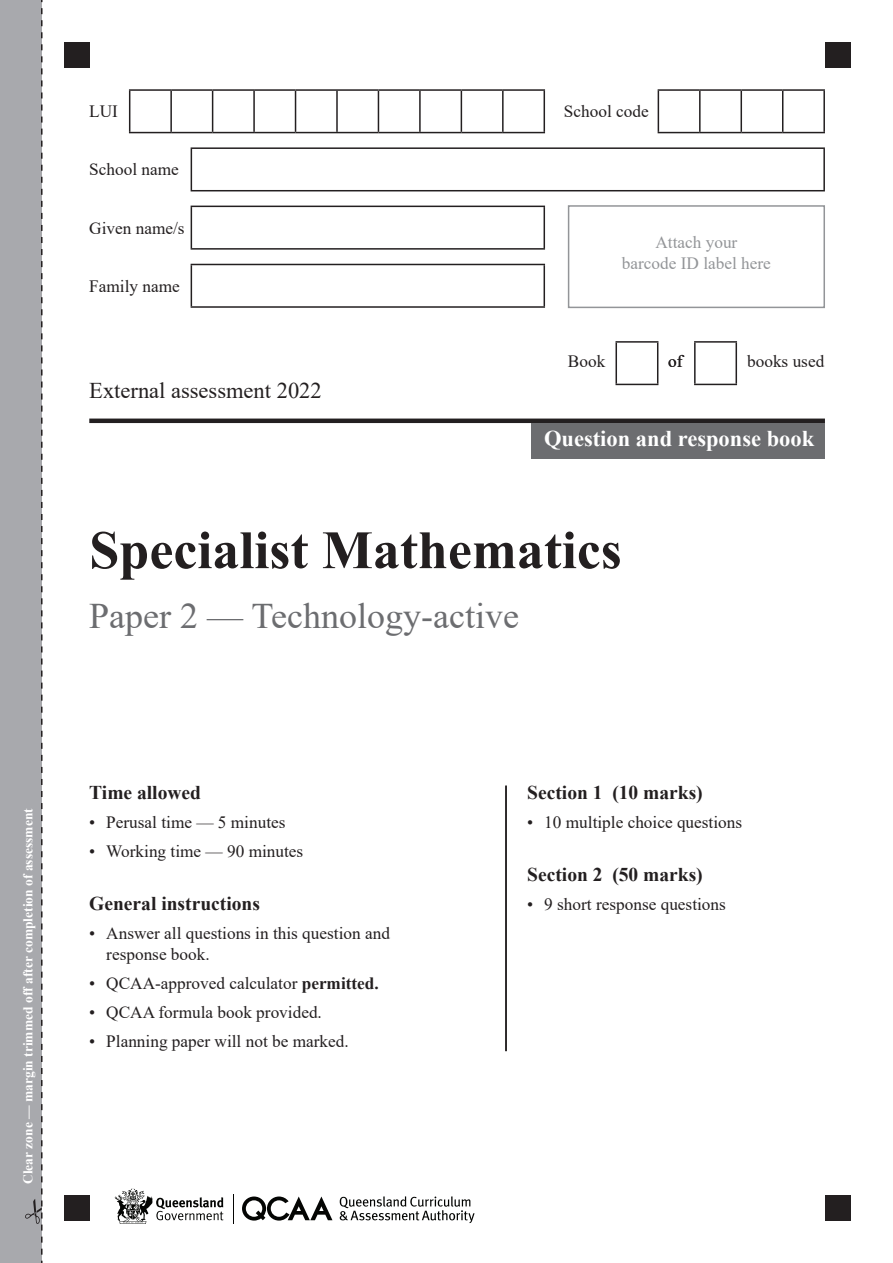
<style>
.page{position:relative;width:893px;height:1263px;background:#fff}
.page>*{position:absolute;margin:0;border:0;box-sizing:border-box;transform-origin:0 0}
.t1{font:700 54px "Times New Roman";color:#231f20}
.t2{font:36px "Times New Roman";color:#6c6d70}
.t3{font:700 22.5px "Times New Roman";color:#fff}
.t4{font:22.5px "Times New Roman";color:#231f20}
.t5{font:700 19.5px "Times New Roman";color:#231f20}
.t6{font:17.25px/20.7px "Times New Roman";color:#231f20}
.t7{font:17.25px/21px "Times New Roman";color:#939598;text-align:center}
.t8{font:700 13.5px "Times New Roman";color:#fff}
.s1{font-weight:700}
</style>
<div class="page">
<div style="left:0;top:0;width:25px;height:1263px;background:#a8a9ad"></div>
<svg style="left:25px;top:0;width:18px;height:1263px;background:#a5a6a9"></svg>
<div style="left:64px;top:43px;width:25px;height:25px;background:#231f20"></div>
<div style="left:64px;top:1195px;width:25px;height:25px;background:#231f20"></div>
<div style="left:825px;top:43px;width:25px;height:25px;background:#231f20"></div>
<div style="left:825px;top:1195px;width:25px;height:25px;background:#231f20"></div>
<svg style="left:242px;top:1196px;width:90px;height:24px"></svg>
<svg style="left:115px;top:1188px;width:108px;height:36px"></svg>
<hr style="left:233px;top:1194px;width:1px;height:30px;background:#040503">
<svg style="left:340px;top:1196px;width:135px;height:27px"></svg>
<hr style="left:89px;top:419px;width:736px;height:4px;background:#231f20">
<div style="left:531px;top:423px;width:294px;height:36px;background:#6c6d70"></div>
<hr style="left:505px;top:786px;width:2px;height:265px;background:#231f20">
<hr style="left:615px;top:341px;width:43px;height:2px;background:#231f20">
<hr style="left:615px;top:343px;width:2px;height:41px;background:#231f20">
<hr style="left:657px;top:343px;width:1px;height:41px;background:#231f20">
<hr style="left:615px;top:384px;width:43px;height:1px;background:#231f20">
<hr style="left:694px;top:341px;width:43px;height:2px;background:#231f20">
<hr style="left:694px;top:343px;width:2px;height:41px;background:#231f20">
<hr style="left:735px;top:343px;width:2px;height:41px;background:#231f20">
<hr style="left:694px;top:384px;width:43px;height:1px;background:#231f20">
<div style="left:568px;top:205px;width:257px;height:103px;border:2px solid #939598"></div>
<hr style="left:191px;top:206px;width:354px;height:1px;background:#231f20">
<hr style="left:191px;top:207px;width:1px;height:41px;background:#231f20">
<hr style="left:544px;top:207px;width:1px;height:41px;background:#231f20">
<hr style="left:191px;top:248px;width:354px;height:2px;background:#231f20">
<hr style="left:191px;top:147px;width:634px;height:2px;background:#231f20">
<hr style="left:191px;top:149px;width:1px;height:41px;background:#231f20">
<hr style="left:823px;top:149px;width:2px;height:41px;background:#231f20">
<hr style="left:191px;top:190px;width:634px;height:1px;background:#231f20">
<hr style="left:191px;top:264px;width:354px;height:1px;background:#231f20">
<hr style="left:191px;top:265px;width:1px;height:41px;background:#231f20">
<hr style="left:544px;top:265px;width:1px;height:41px;background:#231f20">
<hr style="left:191px;top:306px;width:354px;height:2px;background:#231f20">
<hr style="left:129px;top:89px;width:42px;height:2px;background:#231f20">
<hr style="left:129px;top:91px;width:1px;height:41px;background:#231f20">
<hr style="left:171px;top:89px;width:42px;height:2px;background:#231f20">
<hr style="left:170px;top:91px;width:2px;height:41px;background:#231f20">
<hr style="left:213px;top:89px;width:41px;height:2px;background:#231f20">
<hr style="left:212px;top:91px;width:1px;height:41px;background:#231f20">
<hr style="left:254px;top:89px;width:42px;height:2px;background:#231f20">
<hr style="left:253px;top:91px;width:2px;height:41px;background:#231f20">
<hr style="left:296px;top:89px;width:41px;height:2px;background:#231f20">
<hr style="left:295px;top:91px;width:1px;height:41px;background:#231f20">
<hr style="left:337px;top:89px;width:41px;height:2px;background:#231f20">
<hr style="left:336px;top:91px;width:2px;height:41px;background:#231f20">
<hr style="left:378px;top:89px;width:42px;height:2px;background:#231f20">
<hr style="left:378px;top:91px;width:1px;height:41px;background:#231f20">
<hr style="left:420px;top:89px;width:41px;height:2px;background:#231f20">
<hr style="left:419px;top:91px;width:2px;height:41px;background:#231f20">
<hr style="left:461px;top:89px;width:42px;height:2px;background:#231f20">
<hr style="left:461px;top:91px;width:1px;height:41px;background:#231f20">
<hr style="left:503px;top:89px;width:42px;height:2px;background:#231f20">
<hr style="left:502px;top:91px;width:2px;height:41px;background:#231f20">
<hr style="left:544px;top:91px;width:1px;height:41px;background:#231f20">
<hr style="left:129px;top:132px;width:42px;height:1px;background:#231f20">
<hr style="left:171px;top:132px;width:42px;height:1px;background:#231f20">
<hr style="left:213px;top:132px;width:41px;height:1px;background:#231f20">
<hr style="left:254px;top:132px;width:42px;height:1px;background:#231f20">
<hr style="left:296px;top:132px;width:41px;height:1px;background:#231f20">
<hr style="left:337px;top:132px;width:41px;height:1px;background:#231f20">
<hr style="left:378px;top:132px;width:42px;height:1px;background:#231f20">
<hr style="left:420px;top:132px;width:41px;height:1px;background:#231f20">
<hr style="left:461px;top:132px;width:42px;height:1px;background:#231f20">
<hr style="left:503px;top:132px;width:42px;height:1px;background:#231f20">
<hr style="left:658px;top:89px;width:42px;height:2px;background:#231f20">
<hr style="left:658px;top:91px;width:1px;height:41px;background:#231f20">
<hr style="left:700px;top:89px;width:41px;height:2px;background:#231f20">
<hr style="left:699px;top:91px;width:2px;height:41px;background:#231f20">
<hr style="left:741px;top:89px;width:42px;height:2px;background:#231f20">
<hr style="left:740px;top:91px;width:2px;height:41px;background:#231f20">
<hr style="left:783px;top:89px;width:42px;height:2px;background:#231f20">
<hr style="left:782px;top:91px;width:1px;height:41px;background:#231f20">
<hr style="left:823px;top:91px;width:2px;height:41px;background:#231f20">
<hr style="left:658px;top:132px;width:42px;height:1px;background:#231f20">
<hr style="left:700px;top:132px;width:41px;height:1px;background:#231f20">
<hr style="left:741px;top:132px;width:42px;height:1px;background:#231f20">
<hr style="left:783px;top:132px;width:42px;height:1px;background:#231f20">
<p class="t6" style="left:89px;top:100px;width:30px">LUI</p>
<p class="t6" style="left:564px;top:100px;width:86px">School code</p>
<p class="t6" style="left:89px;top:159px;width:91px">School name</p>
<p class="t6" style="left:89px;top:217px;width:97px">Given name/s</p>
<p class="t6" style="left:89px;top:275px;width:92px">Family name</p>
<h3 class="t4" style="left:89px;top:375px;width:234px">External assessment 2022</h3>
<p class="t7" style="left:622px;top:231px;width:150px">Attach your<br>barcode ID label here</p>
<p class="t6" style="left:568px;top:351px;width:39px">Book</p>
<p class="t6" style="left:668px;top:351px;width:16px">of</p>
<p class="t6" style="left:747px;top:351px;width:79px">books used</p>
<h3 class="t3" style="left:544px;top:422px;width:272px">Question and response book</h3>
<h1 class="t1" style="left:89px;top:511px;width:534px">Specialist Mathematics</h1>
<h2 class="t2" style="left:89px;top:591px;width:431px">Paper 2 — Technology-active</h2>
<p class="t8" style="left:18px;top:1184px;width:377px;rotate:-90deg">Clear zone — margin trimmed off after completion of assessment</p>
<p class="t5" style="left:89px;top:778px;width:113px">Time allowed</p>
<p class="t6" style="left:89px;top:811px;width:198px">• Perusal time — 5 minutes</p>
<p class="t6" style="left:89px;top:840px;width:216px">• Working time — 90 minutes</p>
<p class="t5" style="left:89px;top:889px;width:172px">General instructions</p>
<p class="t6" style="left:106px;top:922px;width:285px;text-indent:-17px">• Answer all questions in this question and response book.</p>
<p class="t6" style="left:89px;top:972px;width:291px">• QCAA-approved calculator <span class="s1">permitted.</span></p>
<p class="t6" style="left:89px;top:1001px;width:234px">• QCAA formula book provided.</p>
<p class="t6" style="left:89px;top:1031px;width:261px">• Planning paper will not be marked.</p>
<p class="t5" style="left:527px;top:778px;width:177px">Section 1 (10 marks)</p>
<p class="t6" style="left:527px;top:811px;width:216px">• 10 multiple choice questions</p>
<p class="t5" style="left:527px;top:860px;width:177px">Section 2 (50 marks)</p>
<p class="t6" style="left:527px;top:893px;width:200px">• 9 short response questions</p>
</div>
